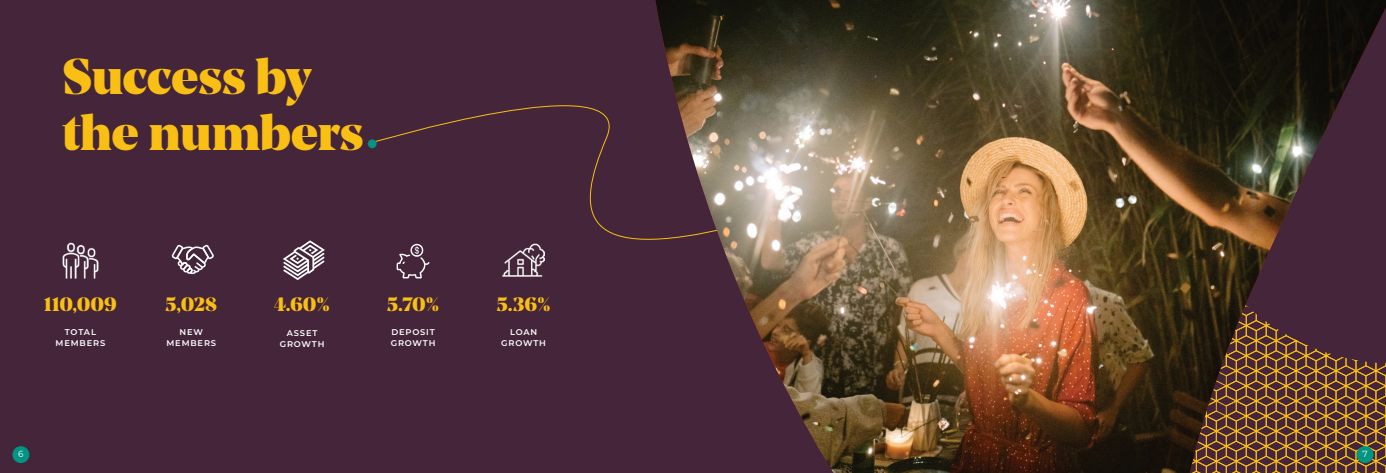
<style>
.page{position:relative;width:1386px;height:473px;background:#fff}
.page>*{position:absolute;margin:0;border:0;box-sizing:border-box;transform-origin:0 0}
.t1{font:900 49.88px/55.1px "Noe Display";color:#f9bf14}
.t2{font:900 19.25px "Noe Display";color:#f9bf14}
.t3{font:8.84px "Montserrat";color:#fff}
.t4{font:600 8.31px/11.4px "Montserrat";letter-spacing:.1em;color:#fff;text-align:center}
</style>
<div class="page">
<div style="left:0;top:0;width:856px;height:472px;background:#44253a"></div>
<img style="left:62px;top:242px;width:37px;height:37px">
<svg style="left:171px;top:245px;width:43px;height:29px"></svg>
<svg style="left:367px;top:105px;width:263px;height:174px"></svg>
<div style="left:368px;top:139px;width:9px;height:9px;background:#009482;border-radius:50%"></div>
<svg style="left:283px;top:240px;width:42px;height:40px"></svg>
<img style="left:655px;top:0;width:731px;height:472px">
<div style="left:12px;top:446px;width:17px;height:17px;background:#009482;border-radius:50%"></div>
<div style="left:1357px;top:446px;width:17px;height:17px;background:#009482;border-radius:50%"></div>
<h1 class="t1" style="left:63px;top:48px;width:302px">Success by the numbers</h1>
<h2 class="t2" style="left:44px;top:291px;width:75px">110,009</h2>
<h2 class="t2" style="left:165px;top:291px;width:53px">5,028</h2>
<h2 class="t2" style="left:274px;top:291px;width:57px">4.60%</h2>
<h2 class="t2" style="left:387px;top:291px;width:54px">5.70%</h2>
<h2 class="t2" style="left:497px;top:291px;width:56px">5.36%</h2>
<p class="t4" style="left:56px;top:325px;width:51px">TOTAL<br>MEMBERS</p>
<p class="t4" style="left:167px;top:325px;width:51px">NEW<br>MEMBERS</p>
<p class="t4" style="left:280px;top:327px;width:46px">ASSET<br>GROWTH</p>
<p class="t4" style="left:391px;top:325px;width:46px;text-align:left">DEPOSIT<br>GROWTH</p>
<p class="t4" style="left:501px;top:325px;width:46px">LOAN<br>GROWTH</p>
<p class="t3" style="left:18px;top:448px;width:7px">6</p>
<p class="t3" style="left:1363px;top:448px;width:7px">7</p>
</div>
